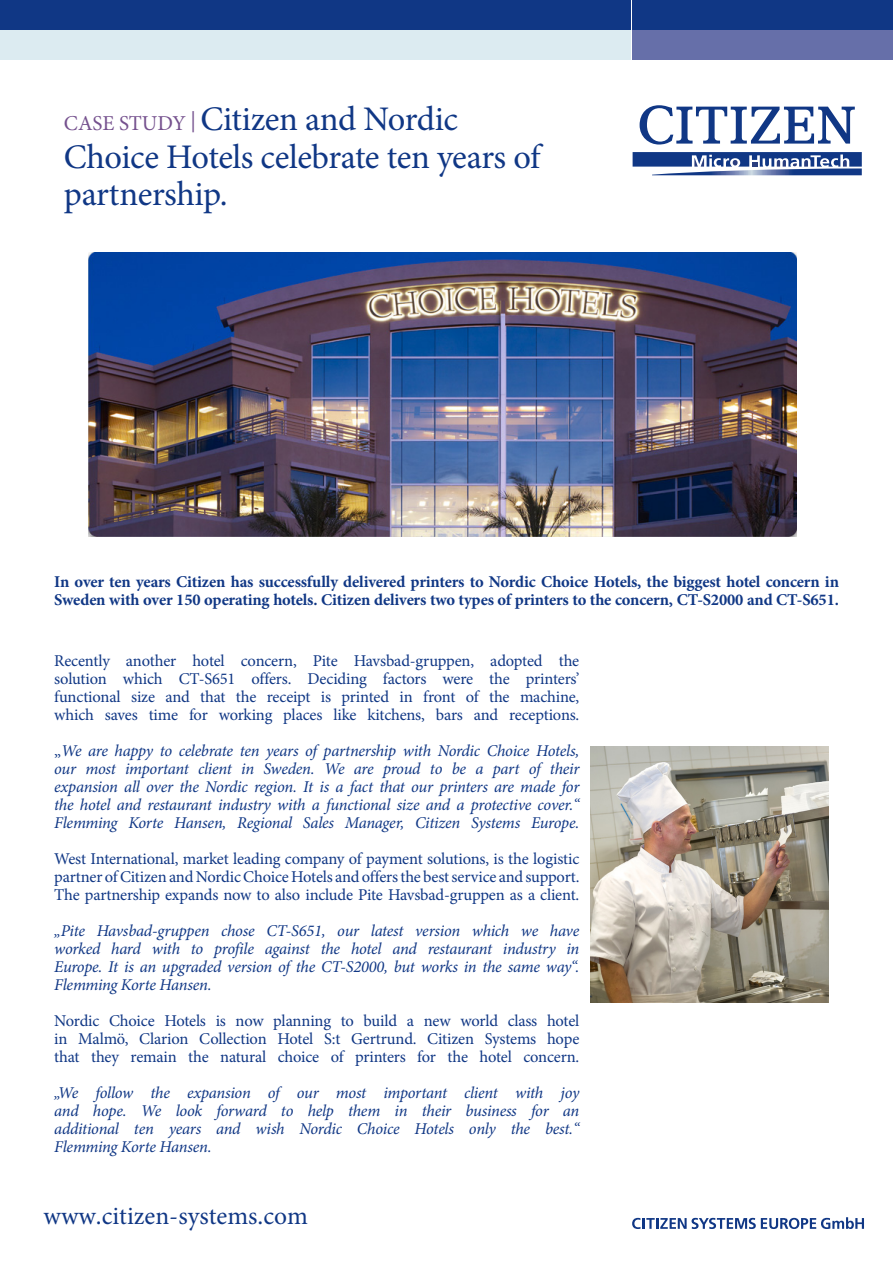
<style>
.page{position:relative;width:893px;height:1263px;background:#fff}
.page>*{position:absolute;margin:0;border:0;box-sizing:border-box;transform-origin:0 0}
.t1{font:34.5px/37.5px "Minion Pro";letter-spacing:-.015em;color:#103785}
.t2{font:25.5px "Minion Pro";color:#103785}
.t3{font:italic 16.5px/18px "Minion Pro";letter-spacing:-.02em;color:#103785;text-align:justify}
.t4{font:16.5px/18px "Minion Pro";letter-spacing:-.015em;color:#103785;text-align:justify}
.t5{font:700 16.5px/18px "Minion Pro";letter-spacing:-.01em;color:#103785}
.s1{font-size:21.15px;color:#75518e}
.s2{font-style:normal}
</style>
<div class="page">
<div style="left:0;top:30px;width:630px;height:30px;background:#dcebf1"></div>
<div style="left:632px;top:30px;width:261px;height:30px;background:#666fa9"></div>
<div style="left:0;top:0;width:630px;height:30px;background:#103785"></div>
<div style="left:632px;top:0;width:261px;height:30px;background:#103785"></div>
<svg style="left:633px;top:152px;width:229px;height:23px"></svg>
<svg style="left:640px;top:105px;width:215px;height:40px"></svg>
<svg style="left:632px;top:1217px;width:232px;height:12px"></svg>
<img style="left:88px;top:252px;width:708px;height:285px">
<img style="left:590px;top:746px;width:238px;height:256px">
<p class="t1" style="left:64px;top:101px;width:478px"><span class="s1">CASE STUDY |</span> Citizen and Nordic<br>Choice Hotels celebrate ten years of partnership.</p>
<p class="t5" style="left:54px;top:572px;width:786px">In over ten years Citizen has successfully delivered printers to Nordic Choice Hotels, the biggest hotel concern in<br>Sweden with over 150 operating hotels. Citizen delivers two types of printers to the concern, CT-S2000 and CT-S651.</p>
<p class="t4" style="left:54px;top:651px;width:527px">Recently another hotel concern, Pite Havsbad-gruppen, adopted the solution which CT-S651 offers. Deciding factors were the printers’ functional size and that the receipt is printed in front of the machine, which saves time for working places like kitchens, bars and receptions.</p>
<p class="t3" style="left:54px;top:741px;width:527px"><span class="s2">„</span>We are happy to celebrate ten years of partnership with Nordic Choice Hotels, our most important client in Sweden. We are proud to be a part of their expansion all over the Nordic region. It is a fact that our printers are made for the hotel and restaurant industry with a functional size and a protective cover.“</p>
<p class="t3" style="left:54px;top:813px;width:527px">Flemming Korte Hansen, Regional Sales Manager, Citizen Systems Europe.</p>
<p class="t4" style="left:54px;top:849px;width:527px">West International, market leading company of payment solutions, is the logistic partner of Citizen and Nordic Choice Hotels and offers the best service and support.<br>The partnership expands now to also include Pite Havsbad-gruppen as a client.</p>
<p class="t3" style="left:54px;top:921px;width:527px">„Pite Havsbad-gruppen chose CT-S651, our latest version which we have worked hard with to profile against the hotel and restaurant industry in Europe. It is an upgraded version of the CT-S2000, but works in the same way“.</p>
<p class="t3" style="left:54px;top:975px;width:159px">Flemming Korte Hansen.</p>
<p class="t4" style="left:54px;top:1011px;width:527px">Nordic Choice Hotels is now planning to build a new world class hotel in Malmö, Clarion Collection Hotel S:t Gertrund. Citizen Systems hope that they remain the natural choice of printers for the hotel concern.</p>
<p class="t3" style="left:54px;top:1083px;width:527px">„We follow the expansion of our most important client with joy and hope. We look forward to help them in their business for an additional ten years and wish Nordic Choice Hotels only the best.“</p>
<p class="t3" style="left:54px;top:1137px;width:159px">Flemming Korte Hansen.</p>
<p class="t2" style="left:44px;top:1199px;width:266px">www.citizen-systems.com</p>
</div>
